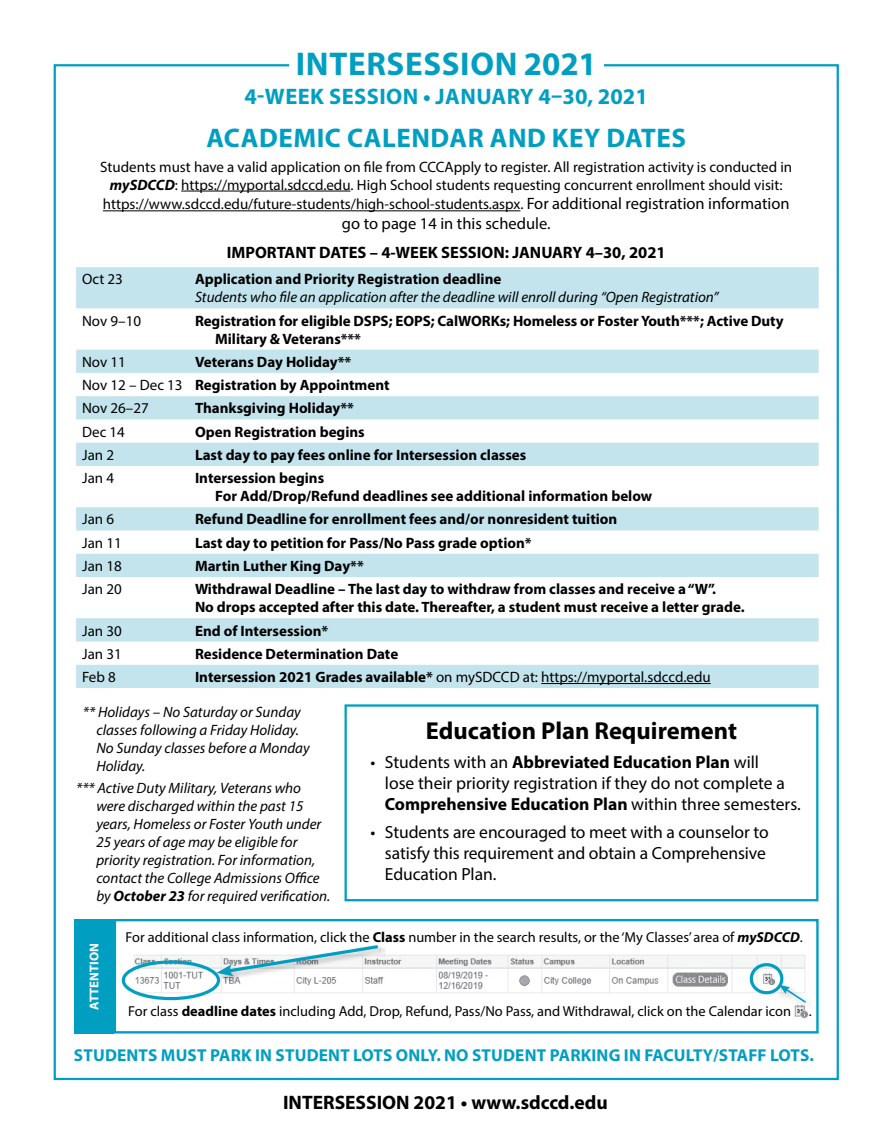
<style>
.page{position:relative;width:891px;height:1148px;background:#fff}
.page>*{position:absolute;margin:0;border:0;box-sizing:border-box;transform-origin:0 0}
.t1{font:700 33px "Myriad Pro";letter-spacing:.02em;color:#009fc2}
.t2{font:700 27px "Myriad Pro";letter-spacing:.02em;color:#009fc2}
.t3{font:700 24.6px "Myriad Pro";color:#000}
.t4{font:700 22.5px "Myriad Pro";letter-spacing:.02em;color:#009fc2}
.t5{font:700 19.5px "Myriad Pro";color:#000}
.t6{font:17.55px/21.1px "Myriad Pro";letter-spacing:-.005em;color:#000}
.t7{font:700 17.25px "Myriad Pro";letter-spacing:.01em;color:#009fc2}
.t8{font:700 16.5px "Myriad Pro";color:#000}
.t9{font:16.5px "Myriad Pro";color:#000}
.t10{font:700 15px/18px "Myriad Pro";color:#000}
.t11{font:15px/18px "Myriad Pro";color:#000;text-align:center}
.t12{font:italic 15px/18px "Myriad Pro";color:#000}
.t13{font:14.4px "Myriad Pro";color:#000}
.t14{font:700 12.75px "Myriad Pro";letter-spacing:.01em;color:#fff}
.s1{font-weight:700;font-style:italic}
.s2{font-size:16.5px}
.s3{font-weight:400}
.s4{font-weight:700}
</style>
<div class="page">
<hr style="left:181px;top:191px;width:170px;height:1px;background:#000">
<hr style="left:103px;top:210px;width:417px;height:1px;background:#000">
<svg style="left:76px;top:267px;width:743px;height:421px"></svg>
<hr style="left:541px;top:683px;width:170px;height:1px;background:#000">
<div style="left:345px;top:704px;width:473px;height:197px;border:2px solid #009fc2"></div>
<svg style="left:112px;top:918px;width:707px;height:116px"></svg>
<div style="left:74px;top:919px;width:40px;height:114px;background:#009fc2"></div>
<img style="left:128px;top:951px;width:680px;height:46px">
<img style="left:794px;top:1011px;width:15px;height:7px">
<div style="left:122px;top:960px;width:98px;height:40px;border:3px solid #009fc2;border-radius:50%"></div>
<div style="left:216px;top:944px;width:170px;height:40px;background:#000;opacity:.25"></div>
<svg style="left:216px;top:943px;width:165px;height:33px"></svg>
<div style="left:750px;top:963px;width:33px;height:31px;border:3px solid #009fc2;border-radius:50%"></div>
<div style="left:778px;top:983px;width:36px;height:28px;background:#000;opacity:.25"></div>
<svg style="left:779px;top:984px;width:29px;height:20px"></svg>
<h1 class="t1" style="left:296px;top:42px;width:303px">INTERSESSION 2021</h1>
<h3 class="t4" style="left:245px;top:81px;width:405px">4-WEEK SESSION • JANUARY 4–30, 2021</h3>
<h2 class="t2" style="left:206px;top:120px;width:481px">ACADEMIC CALENDAR AND KEY DATES</h2>
<p class="t11" style="left:100px;top:157px;width:693px">Students must have a valid application on file from CCCApply to register. All registration activity is conducted in <span class="s1">mySDCCD</span>: https://myportal.sdccd.edu. High School students requesting concurrent enrollment should visit:</p>
<p class="t11" style="left:103px;top:195px;width:688px">https://www.sdccd.edu/future-students/high-school-students.aspx. <span class="s2">For additional registration information</span></p>
<p class="t9" style="left:342px;top:213px;width:210px">go to page 14 in this schedule.</p>
<p class="t8" style="left:227px;top:241px;width:440px">IMPORTANT DATES – 4-WEEK SESSION: JANUARY 4–30, 2021</p>
<p class="t11" style="left:82px;top:270px;width:42px">Oct 23</p>
<p class="t10" style="left:195px;top:270px;width:308px">Application and Priority Registration deadline</p>
<p class="t12" style="left:195px;top:288px;width:525px">Students who file an application after the deadline will enroll during “Open Registration”</p>
<p class="t11" style="left:82px;top:311px;width:60px">Nov 9–10</p>
<p class="t10" style="left:215px;top:311px;width:570px;text-indent:-20px">Registration for eligible DSPS; EOPS; CalWORKs; Homeless or Foster Youth***; Active Duty<br>Military &amp; Veterans***</p>
<p class="t11" style="left:82px;top:352px;width:45px">Nov 11</p>
<p class="t10" style="left:82px;top:350px;width:309px;line-height:23.2px;text-indent:113px">Veterans Day Holiday**<br><span class="s3">Nov 12 – Dec 13</span> Registration by Appointment<br><span class="s3">Nov 26–27</span></p>
<p class="t10" style="left:195px;top:399px;width:161px">Thanksgiving Holiday**</p>
<p class="t11" style="left:82px;top:422px;width:44px">Dec 14</p>
<p class="t10" style="left:195px;top:422px;width:171px">Open Registration begins</p>
<p class="t11" style="left:82px;top:445px;width:33px">Jan 2</p>
<p class="t10" style="left:195px;top:445px;width:333px">Last day to pay fees online for Intersession classes</p>
<p class="t11" style="left:82px;top:469px;width:33px">Jan 4</p>
<p class="t10" style="left:215px;top:468px;width:439px;text-indent:-20px">Intersession begins<br>For Add/Drop/Refund deadlines see additional information below</p>
<p class="t11" style="left:82px;top:510px;width:33px">Jan 6</p>
<p class="t10" style="left:195px;top:510px;width:424px">Refund Deadline for enrollment fees and/or nonresident tuition</p>
<p class="t11" style="left:82px;top:533px;width:41px">Jan 11</p>
<p class="t10" style="left:195px;top:533px;width:338px">Last day to petition for Pass/No Pass grade option*</p>
<p class="t11" style="left:82px;top:556px;width:41px">Jan 18</p>
<p class="t10" style="left:195px;top:556px;width:170px">Martin Luther King Day**</p>
<p class="t11" style="left:82px;top:580px;width:41px">Jan 20</p>
<p class="t10" style="left:195px;top:579px;width:551px">Withdrawal Deadline – The last day to withdraw from classes and receive a “W”.<br>No drops accepted after this date. Thereafter, a student must receive a letter grade.</p>
<p class="t11" style="left:82px;top:621px;width:41px">Jan 30</p>
<p class="t10" style="left:195px;top:621px;width:135px">End of Intersession*</p>
<p class="t11" style="left:82px;top:644px;width:41px">Jan 31</p>
<p class="t10" style="left:195px;top:644px;width:205px">Residence Determination Date</p>
<p class="t11" style="left:82px;top:667px;width:35px">Feb 8</p>
<p class="t11" style="left:195px;top:667px;width:517px"><span class="s4">Intersession 2021 Grades available*</span> on mySDCCD at: https://myportal.sdccd.edu</p>
<p class="t12" style="left:96px;top:702px;width:215px;text-indent:-14px">** Holidays – No Saturday or Sunday classes following a Friday Holiday.<br>No Sunday classes before a Monday<br>Holiday.</p>
<p class="t12" style="left:96px;top:778px;width:235px;text-indent:-20px">*** Active Duty Military, Veterans who were discharged within the past 15 years, Homeless or Foster Youth under 25 years of age may be eligible for priority registration. For information, contact the College Admissions Office by <span class="s4">October 23</span> for required verification.</p>
<h3 class="t3" style="left:426px;top:715px;width:313px">Education Plan Requirement</h3>
<p class="t6" style="left:385px;top:751px;width:417px;text-indent:-14px">• Students with an <span class="s4">Abbreviated Education Plan</span> will<br>lose their priority registration if they do not complete a<br><span class="s4">Comprehensive Education Plan</span> within three semesters.</p>
<p class="t6" style="left:385px;top:821px;width:385px;text-indent:-14px">• Students are encouraged to meet with a counselor to satisfy this requirement and obtain a Comprehensive<br>Education Plan.</p>
<p class="t14" style="left:86px;top:1009px;width:69px;rotate:-90deg">ATTENTION</p>
<p class="t13" style="left:126px;top:928px;width:679px">For additional class information, click the <span class="s4">Class</span> number in the search results, or the ‘My Classes’ area of <span class="s1">mySDCCD</span>.</p>
<p class="t13" style="left:128px;top:1002px;width:685px">For class <span class="s4">deadline dates</span> including Add, Drop, Refund, Pass/No Pass, and Withdrawal, click on the Calendar icon .</p>
<p class="t7" style="left:74px;top:1043px;width:741px">STUDENTS MUST PARK IN STUDENT LOTS ONLY. NO STUDENT PARKING IN FACULTY/STAFF LOTS.</p>
<h3 class="t5" style="left:283px;top:1089px;width:326px">INTERSESSION 2021 • www.sdccd.edu</h3>
</div>
